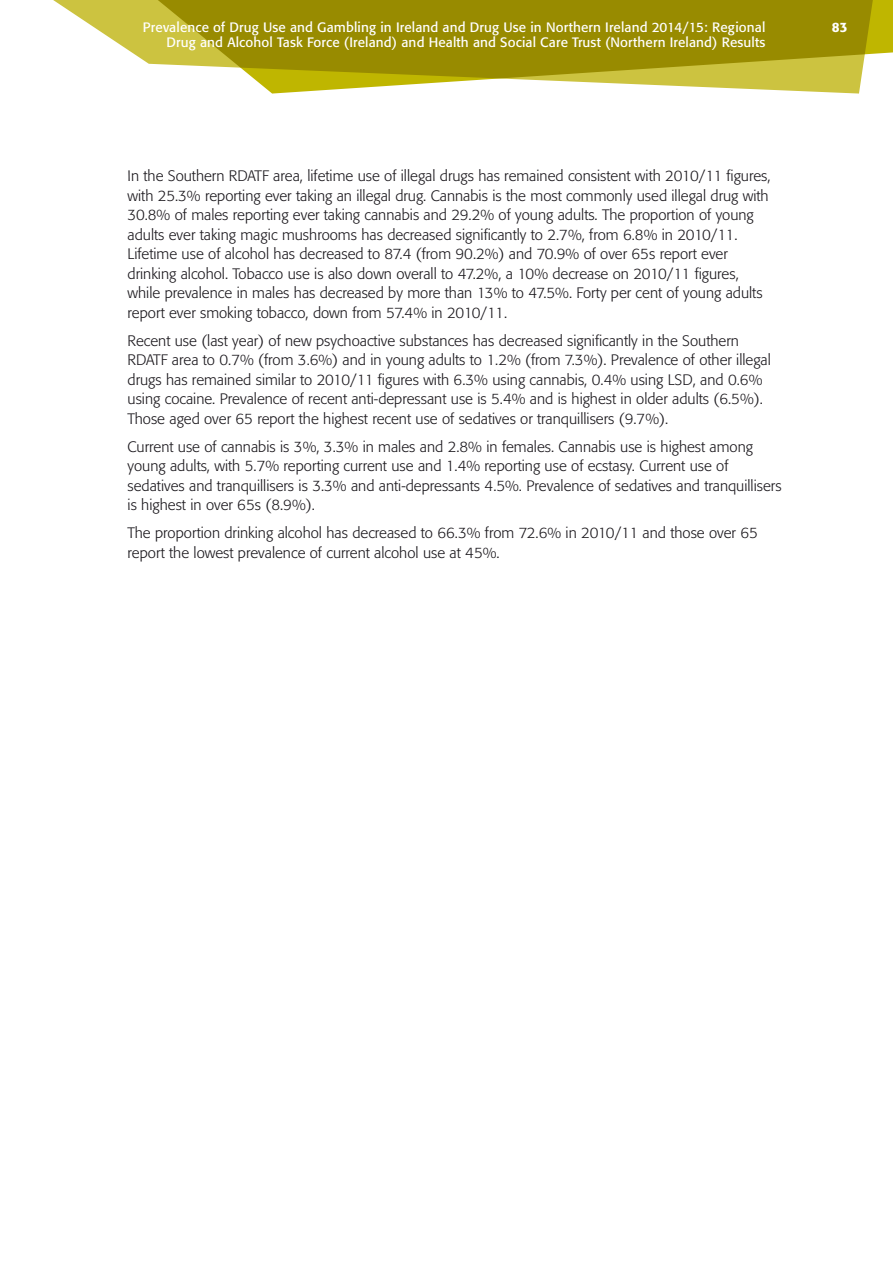
<style>
.page{position:relative;width:893px;height:1263px;background:#fff}
.page>*{position:absolute;margin:0;border:0;box-sizing:border-box;transform-origin:0 0}
.Body__2{font:300 15px/19.5px "Formata";color:#1a171c}
.t1{font:13.5px/15px "Formata";letter-spacing:.01em;color:#fff;text-align:right}
.t2{font:500 13.5px "Formata";color:#fff}
</style>
<div class="page">
<svg style="left:53px;top:0;width:79px;height:53px"></svg>
<svg style="left:132px;top:0;width:761px;height:94px;background:#b0a62c"></svg>
<p class="t1" style="left:143px;top:20px;width:624px">Prevalence of Drug Use and Gambling in Ireland and Drug Use in Northern Ireland 2014/15: Regional<br>Drug and Alcohol Task Force (Ireland) and Health and Social Care Trust (Northern Ireland) Results</p>
<p class="t2" style="left:832px;top:19px;width:17px">83</p>
<p class="Body__2" style="left:128px;top:166px;width:645px">In the Southern RDATF area, lifetime use of illegal drugs has remained consistent with 2010/11 figures, with 25.3% reporting ever taking an illegal drug. Cannabis is the most commonly used illegal drug with 30.8% of males reporting ever taking cannabis and 29.2% of young adults. The proportion of young adults ever taking magic mushrooms has decreased significantly to 2.7%, from 6.8% in 2010/11.<br>Lifetime use of alcohol has decreased to 87.4 (from 90.2%) and 70.9% of over 65s report ever drinking alcohol. Tobacco use is also down overall to 47.2%, a 10% decrease on 2010/11 figures, while prevalence in males has decreased by more than 13% to 47.5%. Forty per cent of young adults report ever smoking tobacco, down from 57.4% in 2010/11.</p>
<p class="Body__2" style="left:128px;top:331px;width:645px">Recent use (last year) of new psychoactive substances has decreased significantly in the Southern RDATF area to 0.7% (from 3.6%) and in young adults to 1.2% (from 7.3%). Prevalence of other illegal drugs has remained similar to 2010/11 figures with 6.3% using cannabis, 0.4% using LSD, and 0.6% using cocaine. Prevalence of recent anti-depressant use is 5.4% and is highest in older adults (6.5%).<br>Those aged over 65 report the highest recent use of sedatives or tranquillisers (9.7%).</p>
<p class="Body__2" style="left:128px;top:437px;width:655px">Current use of cannabis is 3%, 3.3% in males and 2.8% in females. Cannabis use is highest among young adults, with 5.7% reporting current use and 1.4% reporting use of ecstasy. Current use of sedatives and tranquillisers is 3.3% and anti-depressants 4.5%. Prevalence of sedatives and tranquillisers is highest in over 65s (8.9%).</p>
<p class="Body__2" style="left:128px;top:523px;width:632px">The proportion drinking alcohol has decreased to 66.3% from 72.6% in 2010/11 and those over 65 report the lowest prevalence of current alcohol use at 45%.</p>
</div>
